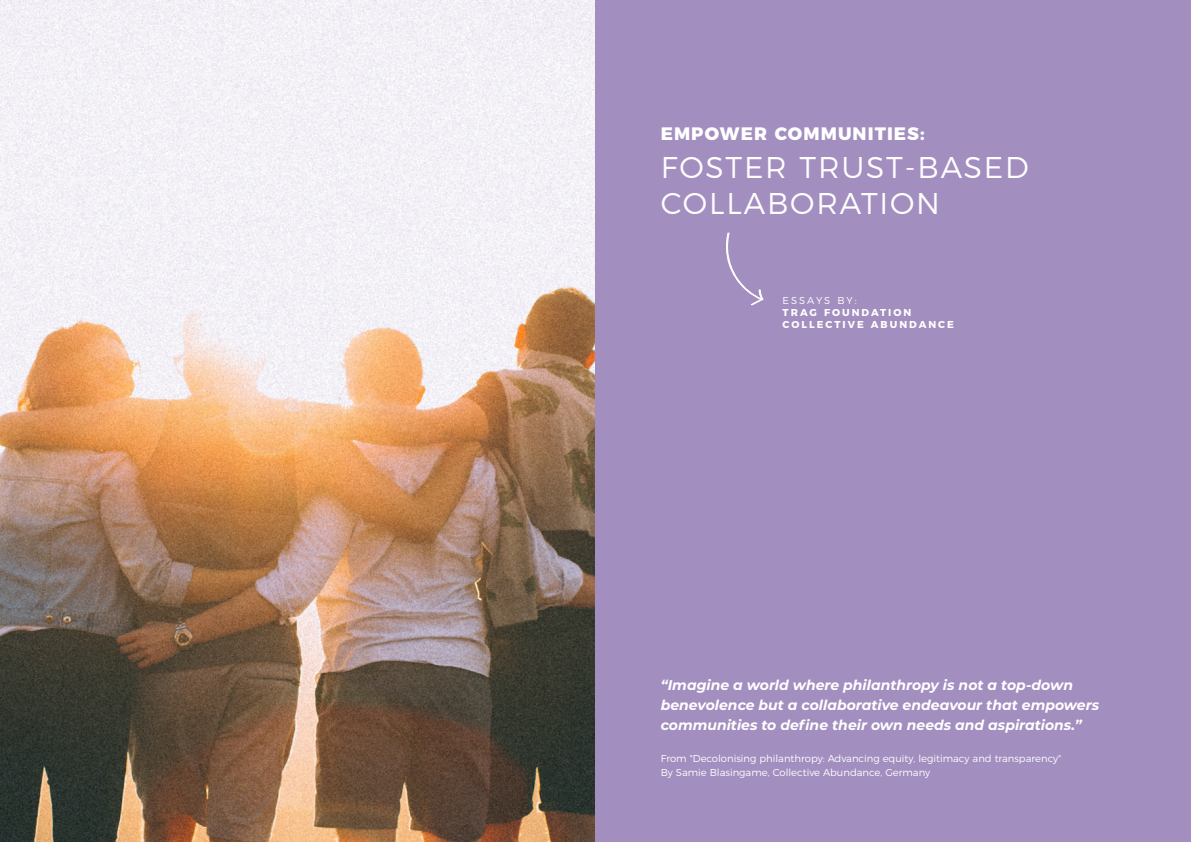
<style>
.page{position:relative;width:1191px;height:842px;background:#fff}
.page>*{position:absolute;margin:0;border:0;box-sizing:border-box;transform-origin:0 0}
.t1{font:300 30px/36px "Montserrat";letter-spacing:.06em;color:#fff}
.t2{font:800 18px "Montserrat";letter-spacing:.06em;color:#fff}
.t3{font:italic 700 14px/20px "Montserrat";color:#fff}
.t4{font:300 10px/14px "Montserrat";color:#fff}
.t5{font:700 10px/12px "Montserrat";letter-spacing:.2em;color:#fff}
.t6{font:300 10px "Montserrat";letter-spacing:.2em;color:#fff}
</style>
<div class="page">
<img style="left:0;top:0;width:595px;height:842px">
<div style="left:595px;top:0;width:596px;height:842px;background:#a38ec0"></div>
<svg style="left:725px;top:232px;width:39px;height:74px"></svg>
<p class="t2" style="left:660px;top:118px;width:265px">EMPOWER COMMUNITIES:</p>
<h1 class="t1" style="left:660px;top:146px;width:369px">FOSTER TRUST-BASED<br>COLLABORATION</h1>
<p class="t6" style="left:782px;top:292px;width:76px">ESSAYS BY:</p>
<p class="t5" style="left:782px;top:305px;width:173px">TRAG FOUNDATION<br>COLLECTIVE ABUNDANCE</p>
<p class="t3" style="left:660px;top:674px;width:440px">“Imagine a world where philanthropy is not a top-down benevolence but a collaborative endeavour that empowers communities to define their own needs and aspirations.”</p>
<p class="t4" style="left:660px;top:751px;width:402px">From "Decolonising philanthropy: Advancing equity, legitimacy and transparency"<br>By Samie Blasingame, Collective Abundance, Germany</p>
</div>
